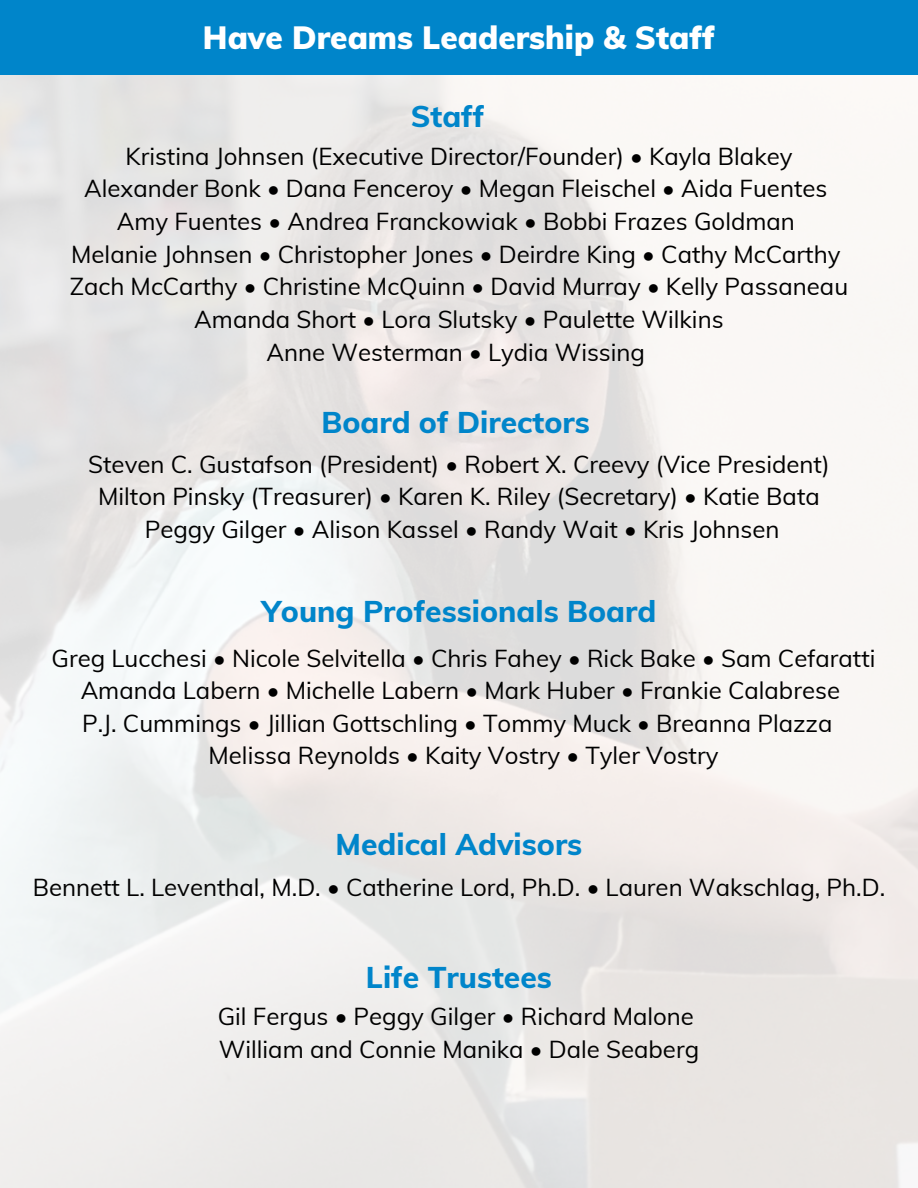
<style>
.page{position:relative;width:918px;height:1188px;background:#fff}
.page>*{position:absolute;margin:0;border:0;box-sizing:border-box;transform-origin:0 0}
.t1{font:900 31.5px "Muli";color:#fff}
.t2{font:800 30px "Muli";color:#0085ca}
.t3{font:24px/32.7px "Muli";color:#000;text-align:center}
</style>
<div class="page">
<div style="left:0;top:0;width:918px;height:75px;background:#0085ca"></div>
<p class="t1" style="left:203px;top:18px;width:514px">Have Dreams Leadership &amp; Staff</p>
<p class="t2" style="left:411px;top:97px;width:75px">Staff</p>
<p class="t3" style="left:125px;top:139px;width:669px">Kristina Johnsen (Executive Director/Founder) • Kayla Blakey</p>
<p class="t3" style="left:84px;top:172px;width:745px">Alexander Bonk • Dana Fenceroy • Megan Fleischel • Aida Fuentes</p>
<p class="t3" style="left:117px;top:205px;width:680px">Amy Fuentes • Andrea Franckowiak • Bobbi Frazes Goldman</p>
<p class="t3" style="left:71px;top:237px;width:771px">Melanie Johnsen • Christopher Jones • Deirdre King • Cathy McCarthy</p>
<p class="t3" style="left:70px;top:270px;width:780px">Zach McCarthy • Christine McQuinn • David Murray • Kelly Passaneau</p>
<p class="t3" style="left:194px;top:303px;width:531px">Amanda Short • Lora Slutsky • Paulette Wilkins</p>
<p class="t3" style="left:267px;top:335px;width:380px">Anne Westerman • Lydia Wissing</p>
<p class="t2" style="left:321px;top:403px;width:270px">Board of Directors</p>
<p class="t3" style="left:88px;top:447px;width:743px">Steven C. Gustafson (President) • Robert X. Creevy (Vice President)<br>Milton Pinsky (Treasurer) • Karen K. Riley (Secretary) • Katie Bata</p>
<p class="t3" style="left:145px;top:513px;width:636px">Peggy Gilger • Alison Kassel • Randy Wait • Kris Johnsen</p>
<p class="t2" style="left:262px;top:592px;width:396px">Young Professionals Board</p>
<p class="t3" style="left:52px;top:641px;width:825px">Greg Lucchesi • Nicole Selvitella • Chris Fahey • Rick Bake • Sam Cefaratti<br>Amanda Labern • Michelle Labern • Mark Huber • Frankie Calabrese</p>
<p class="t3" style="left:82px;top:706px;width:752px">P.J. Cummings • Jillian Gottschling • Tommy Muck • Breanna Plazza</p>
<p class="t3" style="left:209px;top:739px;width:511px">Melissa Reynolds • Kaity Vostry • Tyler Vostry</p>
<p class="t2" style="left:336px;top:825px;width:248px">Medical Advisors</p>
<p class="t3" style="left:33px;top:871px;width:854px">Bennett L. Leventhal, M.D. • Catherine Lord, Ph.D. • Lauren Wakschlag, Ph.D.</p>
<p class="t2" style="left:366px;top:957px;width:188px">Life Trustees</p>
<p class="t3" style="left:218px;top:999px;width:478px">Gil Fergus • Peggy Gilger • Richard Malone</p>
<p class="t3" style="left:219px;top:1032px;width:482px">William and Connie Manika • Dale Seaberg</p>
</div>
